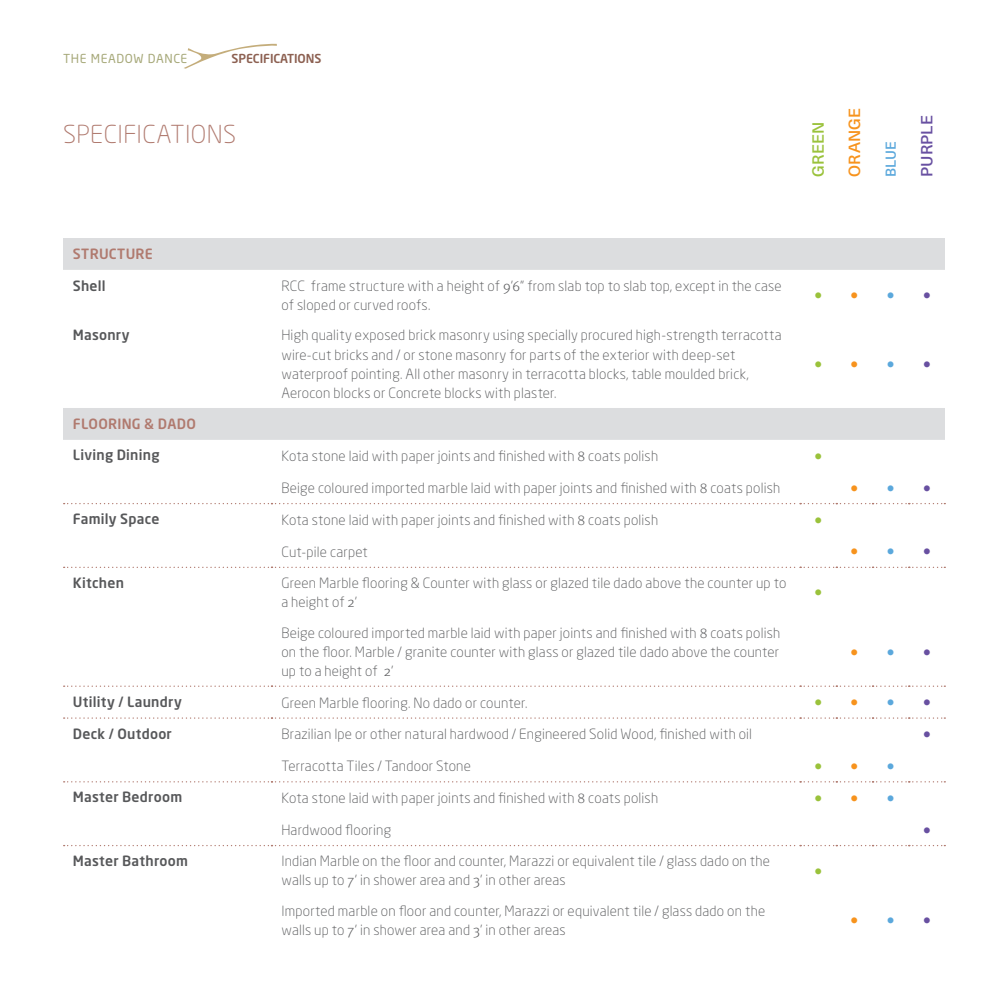
<style>
.page{position:relative;width:1008px;height:1008px;background:#fff}
.page>*{position:absolute;margin:0;border:0;box-sizing:border-box;transform-origin:0 0}
.t1{font:300 24.5px "Neo Sans W1 G";letter-spacing:.02em;color:#b07a6f}
.t2{font:15.75px "Neue Haas Unica Pro X Black";color:#9ac23b}
.t3{font:15.75px "Neue Haas Unica Pro X Black";color:#5ba8dc}
.t4{font:15.75px "Neue Haas Unica Pro X Black";color:#f7931d}
.t5{font:500 15.75px "Neue Haas Unica Pro";letter-spacing:.005em;color:#f7931d}
.t6{font:500 15.75px "Neue Haas Unica Pro";color:#6850a1}
.t7{font:15.75px "Neue Haas Unica Pro X Black";color:#6850a1}
.t8{font:500 15.75px "Neue Haas Unica Pro";color:#9ac23b}
.t9{font:300 14px/19.2px "Total Environment";letter-spacing:.015em;color:#57585a}
.t10{font:500 14px "Total Environment";letter-spacing:.02em;color:#57585a}
.t11{font:500 14px "Total Environment";letter-spacing:.015em;color:#b07a6f}
.t12{font:500 14px "Neue Haas Unica Pro";color:#5ba8dc}
.t13{font:12.25px "Neo Sans Pro";letter-spacing:.05em;color:#a7a97a}
.t14{font:500 12.25px "Neo Sans Pro";letter-spacing:-.01em;color:#8c6051}
.s1{color:#f7931d}
.s2{color:#6850a1}
.s3{color:#5ba8dc}
</style>
<div class="page">
<svg style="left:184px;top:44px;width:93px;height:25px"></svg>
<svg style="left:63px;top:238px;width:882px;height:202px"></svg>
<svg style="left:64px;top:503px;width:881px;height:1px"></svg>
<svg style="left:64px;top:567px;width:881px;height:1px"></svg>
<svg style="left:64px;top:686px;width:881px;height:1px"></svg>
<svg style="left:64px;top:717px;width:881px;height:2px"></svg>
<svg style="left:64px;top:781px;width:881px;height:1px"></svg>
<svg style="left:64px;top:845px;width:881px;height:1px"></svg>
<p class="t13" style="left:63px;top:51px;width:126px">THE MEADOW DANCE</p>
<p class="t14" style="left:232px;top:51px;width:91px">SPECIFICATIONS</p>
<h1 class="t1" style="left:63px;top:119px;width:175px">SPECIFICATIONS</h1>
<p class="t11" style="left:73px;top:245px;width:82px">STRUCTURE</p>
<p class="t10" style="left:73px;top:277px;width:34px">Shell</p>
<p class="t9" style="left:281px;top:276px;width:502px">RCC frame structure with a height of 9’6” from slab top to slab top, except in the case of sloped or curved roofs.</p>
<p class="t10" style="left:73px;top:326px;width:58px">Masonry</p>
<p class="t9" style="left:281px;top:325px;width:502px">High quality exposed brick masonry using specially procured high-strength terracotta wire-cut bricks and / or stone masonry for parts of the exterior with deep-set waterproof pointing. All other masonry in terracotta blocks, table moulded brick, Aerocon blocks or Concrete blocks with plaster.</p>
<p class="t8" style="left:809px;top:177px;width:56px;rotate:-90deg">GREEN</p>
<p class="t5" style="left:845px;top:177px;width:70px;rotate:-90deg">ORANGE</p>
<p class="t12" style="left:882px;top:177px;width:37px;rotate:-90deg">BLUE</p>
<p class="t6" style="left:918px;top:177px;width:63px;rotate:-90deg">PURPLE</p>
<p class="t2" style="left:815px;top:285px;width:45px">• <span class="s1">•</span></p>
<p class="t3" style="left:887px;top:285px;width:45px">• <span class="s2">•</span></p>
<p class="t2" style="left:815px;top:354px;width:45px">• <span class="s1">•</span></p>
<p class="t3" style="left:887px;top:354px;width:45px">• <span class="s2">•</span></p>
<p class="t11" style="left:73px;top:415px;width:125px">FLOORING &amp; DADO</p>
<p class="t10" style="left:73px;top:446px;width:88px">Living Dining</p>
<p class="t9" style="left:281px;top:446px;width:378px">Kota stone laid with paper joints and finished with 8 coats polish</p>
<p class="t2" style="left:815px;top:446px;width:9px">•</p>
<p class="t9" style="left:281px;top:478px;width:500px">Beige coloured imported marble laid with paper joints and finished with 8 coats polish</p>
<p class="t4" style="left:851px;top:478px;width:45px">• <span class="s3">•</span></p>
<p class="t7" style="left:923px;top:478px;width:9px">•</p>
<p class="t10" style="left:73px;top:510px;width:88px">Family Space</p>
<p class="t9" style="left:281px;top:510px;width:378px">Kota stone laid with paper joints and finished with 8 coats polish</p>
<p class="t2" style="left:815px;top:510px;width:9px">•</p>
<p class="t9" style="left:281px;top:542px;width:88px">Cut-pile carpet</p>
<p class="t4" style="left:851px;top:542px;width:45px">• <span class="s3">•</span></p>
<p class="t7" style="left:923px;top:542px;width:9px">•</p>
<p class="t10" style="left:73px;top:574px;width:53px">Kitchen</p>
<p class="t9" style="left:281px;top:573px;width:506px">Green Marble flooring &amp; Counter with glass or glazed tile dado above the counter up to a height of 2’</p>
<p class="t2" style="left:815px;top:582px;width:9px">•</p>
<p class="t9" style="left:281px;top:623px;width:500px;text-align:justify">Beige coloured imported marble laid with paper joints and finished with 8 coats polish on the floor. Marble / granite counter with glass or glazed tile dado above the counter up to a height of 2’</p>
<p class="t4" style="left:851px;top:642px;width:45px">• <span class="s3">•</span></p>
<p class="t7" style="left:923px;top:642px;width:9px">•</p>
<p class="t10" style="left:73px;top:693px;width:110px">Utility / Laundry</p>
<p class="t9" style="left:281px;top:693px;width:247px">Green Marble flooring. No dado or counter.</p>
<p class="t2" style="left:815px;top:692px;width:45px">• <span class="s1">•</span></p>
<p class="t3" style="left:887px;top:692px;width:45px">• <span class="s2">•</span></p>
<p class="t10" style="left:73px;top:725px;width:100px">Deck / Outdoor</p>
<p class="t9" style="left:281px;top:724px;width:472px">Brazilian Ipe or other natural hardwood / Engineered Solid Wood, finished with oil</p>
<p class="t7" style="left:923px;top:724px;width:9px">•</p>
<p class="t9" style="left:281px;top:756px;width:191px">Terracotta Tiles / Tandoor Stone</p>
<p class="t2" style="left:815px;top:756px;width:45px">• <span class="s1">•</span></p>
<p class="t3" style="left:887px;top:756px;width:9px">•</p>
<p class="t10" style="left:73px;top:788px;width:111px">Master Bedroom</p>
<p class="t9" style="left:281px;top:788px;width:378px">Kota stone laid with paper joints and finished with 8 coats polish</p>
<p class="t2" style="left:815px;top:788px;width:45px">• <span class="s1">•</span></p>
<p class="t3" style="left:887px;top:788px;width:9px">•</p>
<p class="t9" style="left:281px;top:820px;width:111px">Hardwood flooring</p>
<p class="t7" style="left:923px;top:820px;width:9px">•</p>
<p class="t10" style="left:73px;top:852px;width:117px">Master Bathroom</p>
<p class="t9" style="left:281px;top:851px;width:490px">Indian Marble on the floor and counter, Marazzi or equivalent tile / glass dado on the walls up to 7’ in shower area and 3’ in other areas</p>
<p class="t2" style="left:815px;top:861px;width:9px">•</p>
<p class="t9" style="left:281px;top:901px;width:485px">Imported marble on floor and counter, Marazzi or equivalent tile / glass dado on the walls up to 7’ in shower area and 3’ in other areas</p>
<p class="t4" style="left:851px;top:910px;width:45px">• <span class="s3">•</span></p>
<p class="t7" style="left:923px;top:910px;width:9px">•</p>
</div>
